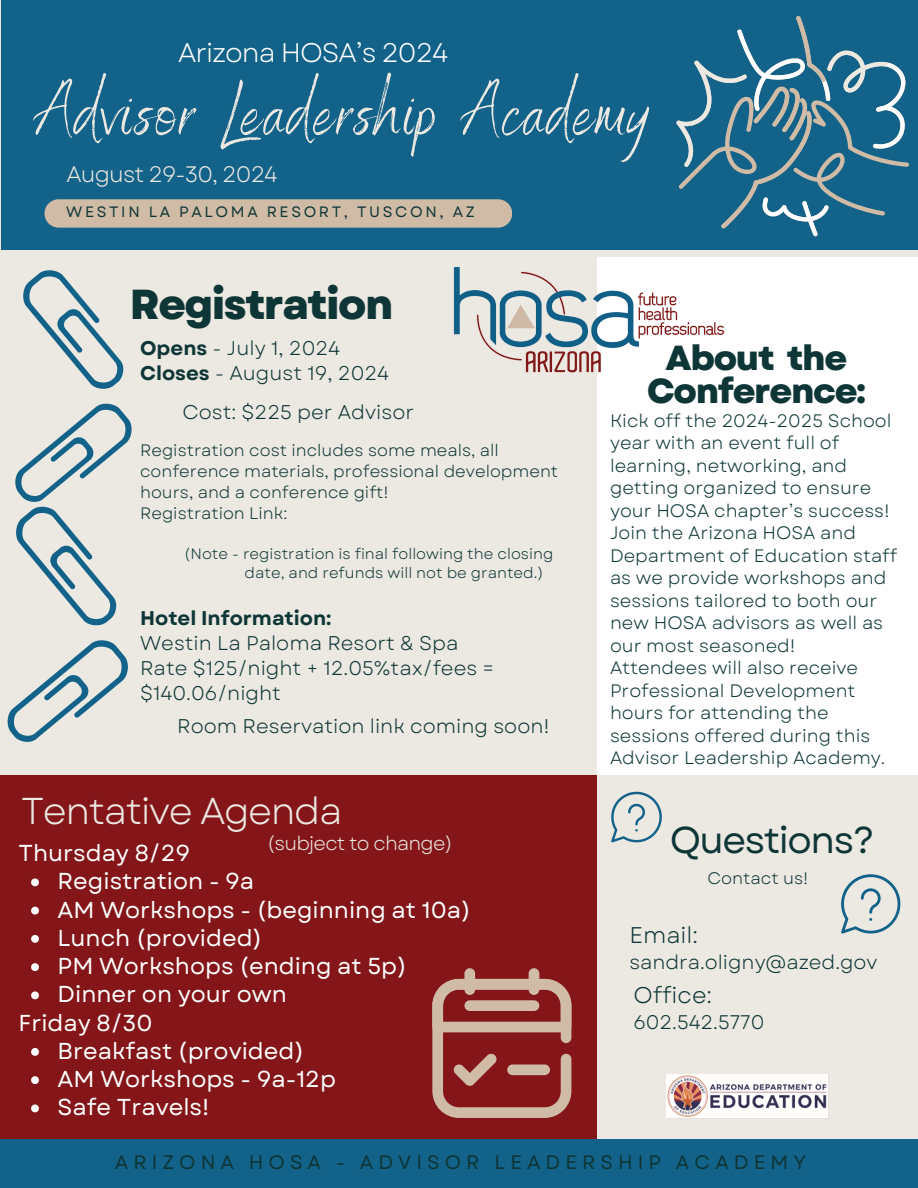
<style>
.page{position:relative;width:918px;height:1188px;background:#ece8e2}
.page>*{position:absolute;margin:0;border:0;box-sizing:border-box;transform-origin:0 0}
.t1{font:70.35px "Benedict";letter-spacing:.04em;color:#ece8e2}
.t2{font:800 41.85px "Garet";letter-spacing:-.04em;color:#0e3636}
.t3{font:37.35px "Garet";letter-spacing:-.04em;color:#ece8e2}
.t4{font:37.35px "Garet";letter-spacing:-.04em;color:#0e3636}
.t5{font:800 34.8px/32.7px "Garet";letter-spacing:-.04em;color:#0e3636;text-align:center}
.t6{font:26.85px "Garet";letter-spacing:-.04em;color:#fff}
.t7{font:22.95px "Garet";color:#fff}
.t8{font:22.65px "Garet";color:#0e3636}
.t9{font:22.5px "Garet";letter-spacing:-.04em;color:#ece8e2}
.t10{font:22.35px "Garet";letter-spacing:-.04em;color:#ece8e2}
.t11{font:19.8px/25px "Garet";color:#0e3636}
.t12{font:700 19.8px "Garet";color:#0e3636}
.t13{font:19.65px "Garet";color:#0e3636}
.t14{font:19.5px "Garet";letter-spacing:.26em;color:#0e3636}
.t15{font:19.35px "Garet";letter-spacing:-.04em;color:#ece8e2}
.t16{font:18px/22.5px "Garet";color:#0e3636}
.t17{font:16.65px "Garet";color:#0e3636}
.t18{font:16.5px/20.9px "Garet";color:#0e3636}
.t19{font:15px "Garet";color:#0e3636}
.t20{font:15px "Garet";letter-spacing:.175em;color:#0e3636}
.s1{font-weight:700}
</style>
<div class="page">
<div style="left:2px;top:0;width:916px;height:250px;background:#126289"></div>
<svg style="left:44px;top:199px;width:468px;height:29px;background:#c9b7a4"></svg>
<div style="left:0;top:775px;width:596px;height:413px;background:#841619"></div>
<div style="left:0;top:1139px;width:918px;height:49px;background:#126289"></div>
<div style="left:597px;top:257px;width:321px;height:518px;background:#fff"></div>
<svg style="left:676px;top:16px;width:231px;height:220px"></svg>
<img style="left:453px;top:267px;width:272px;height:106px">
<svg style="left:23px;top:270px;width:101px;height:119px"></svg>
<svg style="left:7px;top:640px;width:121px;height:102px"></svg>
<svg style="left:15px;top:403px;width:117px;height:223px"></svg>
<div style="left:464px;top:968px;width:11px;height:27px;background:#d0bba6;border-radius:5px"></div>
<div style="left:529px;top:968px;width:10px;height:27px;background:#d0bba6;border-radius:5px"></div>
<svg style="left:432px;top:979px;width:139px;height:139px"></svg>
<div style="left:507px;top:1064px;width:43px;height:11px;background:#d0bba6;border-radius:5px"></div>
<img style="left:667px;top:1074px;width:161px;height:44px">
<svg style="left:841px;top:874px;width:59px;height:60px"></svg>
<svg style="left:31px;top:878px;width:8px;height:8px"></svg>
<svg style="left:31px;top:907px;width:8px;height:8px"></svg>
<svg style="left:31px;top:935px;width:8px;height:8px"></svg>
<svg style="left:31px;top:963px;width:8px;height:8px"></svg>
<svg style="left:31px;top:991px;width:8px;height:8px"></svg>
<svg style="left:31px;top:1048px;width:8px;height:8px"></svg>
<svg style="left:31px;top:1076px;width:8px;height:8px"></svg>
<svg style="left:31px;top:1104px;width:8px;height:8px"></svg>
<svg style="left:611px;top:792px;width:51px;height:50px"></svg>
<p class="t6" style="left:178px;top:34px;width:272px">Arizona HOSA’s 2024</p>
<p class="t1" style="left:36px;top:68px;width:615px">Advisor Leadership Academy</p>
<p class="t10" style="left:66px;top:158px;width:213px">August 29-30, 2024</p>
<h4 class="t20" style="left:66px;top:201px;width:410px">WESTIN LA PALOMA RESORT, TUSCON, AZ</h4>
<p class="t2" style="left:130px;top:274px;width:265px">Registration</p>
<h6 class="t11" style="left:140px;top:336px;width:202px"><span class="s1">Opens</span> - July 1, 2024</h6>
<p class="t11" style="left:140px;top:361px;width:251px"><span class="s1">Closes</span> - August 19, 2024</p>
<p class="t11" style="left:183px;top:400px;width:233px">Cost: $225 per Advisor</p>
<h3 class="t18" style="left:140px;top:440px;width:420px">Registration cost includes some meals, all conference materials, professional development hours, and a conference gift!</h3>
<p class="t18" style="left:140px;top:503px;width:149px">Registration Link:</p>
<p class="t19" style="left:184px;top:543px;width:371px">(Note - registration is final following the closing</p>
<h2 class="t19" style="left:245px;top:562px;width:301px">date, and refunds will not be granted.)</h2>
<p class="t12" style="left:140px;top:603px;width:193px">Hotel Information:</p>
<p class="t11" style="left:140px;top:630px;width:320px">Westin La Paloma Resort &amp; Spa</p>
<p class="t11" style="left:140px;top:655px;width:356px">Rate $125/night + 12.05%tax/fees = $140.06/night</p>
<p class="t11" style="left:177px;top:714px;width:374px">Room Reservation link coming soon!</p>
<h6 class="t3" style="left:21px;top:784px;width:323px">Tentative Agenda</h6>
<h4 class="t15" style="left:267px;top:830px;width:187px">(subject to change)</h4>
<h6 class="t7" style="left:19px;top:837px;width:173px">Thursday 8/29</h6>
<p class="t7" style="left:58px;top:865px;width:198px">Registration - 9a</p>
<p class="t7" style="left:58px;top:893px;width:415px">AM Workshops - (beginning at 10a)</p>
<p class="t7" style="left:58px;top:921px;width:206px">Lunch (provided)</p>
<p class="t7" style="left:58px;top:950px;width:351px">PM Workshops (ending at 5p)</p>
<p class="t7" style="left:58px;top:978px;width:231px">Dinner on your own</p>
<h6 class="t7" style="left:19px;top:1006px;width:136px">Friday 8/30</h6>
<p class="t7" style="left:58px;top:1034px;width:248px">Breakfast (provided)</p>
<p class="t7" style="left:58px;top:1063px;width:280px">AM Workshops - 9a-12p</p>
<p class="t7" style="left:58px;top:1091px;width:153px">Safe Travels!</p>
<h5 class="t9" style="left:66px;top:952px;width:76px">Where</h5>
<p class="t5" style="left:647px;top:342px;width:220px">About the<br>Conference:</p>
<p class="t16" style="left:610px;top:409px;width:289px">Kick off the 2024-2025 School year with an event full of learning, networking, and getting organized to ensure your HOSA chapter’s success!<br>Join the Arizona HOSA and<br>Department of Education staff as we provide workshops and sessions tailored to both our new HOSA advisors as well as our most seasoned!<br>Attendees will also receive<br>Professional Development hours for attending the sessions offered during this<br>Advisor Leadership Academy.</p>
<p class="t4" style="left:670px;top:813px;width:207px">Questions?</p>
<p class="t17" style="left:707px;top:866px;width:103px">Contact us!</p>
<p class="t8" style="left:629px;top:919px;width:70px">Email:</p>
<p class="t13" style="left:629px;top:948px;width:250px">sandra.oligny@azed.gov</p>
<p class="t8" style="left:633px;top:979px;width:80px">Office:</p>
<p class="t13" style="left:633px;top:1008px;width:132px">602.542.5770</p>
<p class="t14" style="left:115px;top:1148px;width:693px">ARIZONA HOSA - ADVISOR LEADERSHIP ACADEMY</p>
</div>
